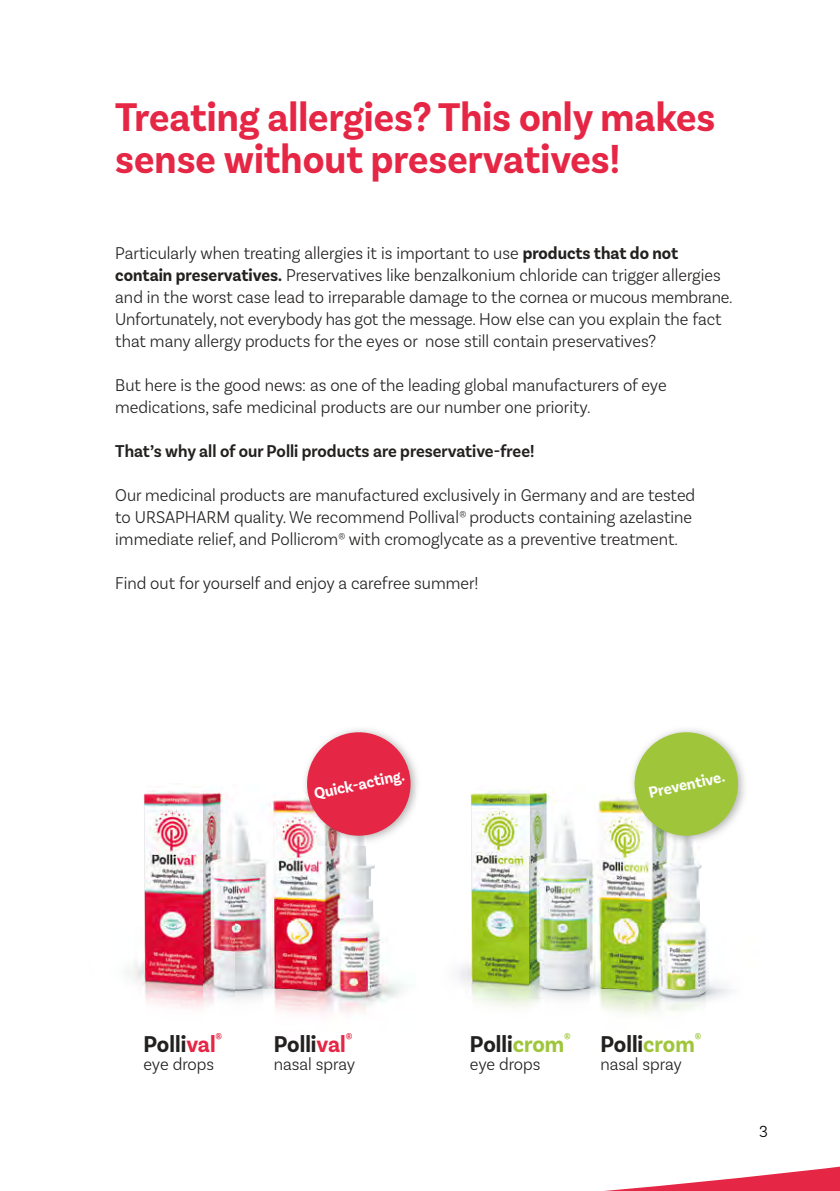
<style>
.page{position:relative;width:840px;height:1191px;background:#fff}
.page>*{position:absolute;margin:0;border:0;box-sizing:border-box;transform-origin:0 0}
.t1{font:700 42px/42px "Basic Sans Narrow";color:#e62645}
.t2{font:700 24px "Basic Sans Narrow";color:#232120}
.t3{font:300 18px/22px "Basic Sans Narrow";color:#232120}
.t4{font:600 18px "Basic Sans Narrow";color:#232120}
.t5{font:300 17px "Basic Sans Narrow";color:#000}
.t6{font:700 16.4px "Basic Sans Narrow";color:#fff}
.s1{font-weight:700}
.s2{color:#e62645}
.s3{color:#9fc63b}
</style>
<div class="page">
<img style="left:143px;top:788px;width:89px;height:67px">
<img style="left:127px;top:855px;width:108px;height:142px">
<img style="left:317px;top:845px;width:89px;height:170px">
<img style="left:235px;top:799px;width:82px;height:214px">
<img style="left:470px;top:788px;width:75px;height:68px">
<img style="left:458px;top:856px;width:86px;height:143px">
<img style="left:643px;top:845px;width:57px;height:171px">
<img style="left:700px;top:865px;width:31px;height:138px">
<img style="left:544px;top:793px;width:99px;height:222px">
<img style="left:628px;top:769px;width:117px;height:76px">
<svg style="left:629px;top:729px;width:113px;height:111px"></svg>
<img style="left:301px;top:799px;width:71px;height:46px">
<svg style="left:302px;top:729px;width:116px;height:111px"></svg>
<svg style="left:604px;top:1166px;width:235px;height:25px"></svg>
<h1 class="t1" style="left:115px;top:98px;width:601px">Treating allergies? This only makes sense without preservatives!</h1>
<p class="t3" style="left:115px;top:242px;width:618px">Particularly when treating allergies it is important to use <span class="s1">products that do not contain preservatives.</span> Preservatives like benzalkonium chloride can trigger allergies and in the worst case lead to irreparable damage to the cornea or mucous membrane.<br>Unfortunately, not everybody has got the message. How else can you explain the fact that many allergy products for the eyes or nose still contain preservatives?</p>
<p class="t3" style="left:115px;top:374px;width:552px">But here is the good news: as one of the leading global manufacturers of eye medications, safe medicinal products are our number one priority.</p>
<p class="t4" style="left:115px;top:441px;width:420px">That’s why all of our Polli products are preservative-free!</p>
<p class="t3" style="left:115px;top:484px;width:581px">Our medicinal products are manufactured exclusively in Germany and are tested to URSAPHARM quality. We recommend Pollival® products containing azelastine immediate relief, and Pollicrom® with cromoglycate as a preventive treatment.</p>
<p class="t3" style="left:115px;top:572px;width:364px">Find out for yourself and enjoy a carefree summer!</p>
<p class="t6" style="left:312px;top:785px;width:93px;rotate:-12deg">Quick-acting.</p>
<p class="t6" style="left:646px;top:783px;width:79px;rotate:-12deg">Preventive.</p>
<h2 class="t2" style="left:143px;top:1031px;width:80px">Polli<span class="s2">val</span><sup>®</sup></h2>
<p class="t3" style="left:143px;top:1053px;width:72px">eye drops</p>
<h2 class="t2" style="left:274px;top:1031px;width:80px">Polli<span class="s2">val</span><sup>®</sup></h2>
<p class="t3" style="left:274px;top:1053px;width:83px">nasal spray</p>
<h2 class="t2" style="left:469px;top:1031px;width:102px">Polli<span class="s3">crom</span><sup>®</sup></h2>
<p class="t3" style="left:469px;top:1053px;width:72px">eye drops</p>
<h2 class="t2" style="left:600px;top:1031px;width:102px">Polli<span class="s3">crom</span><sup>®</sup></h2>
<p class="t3" style="left:600px;top:1053px;width:83px">nasal spray</p>
<p class="t5" style="left:758px;top:1122px;width:10px">3</p>
</div>
